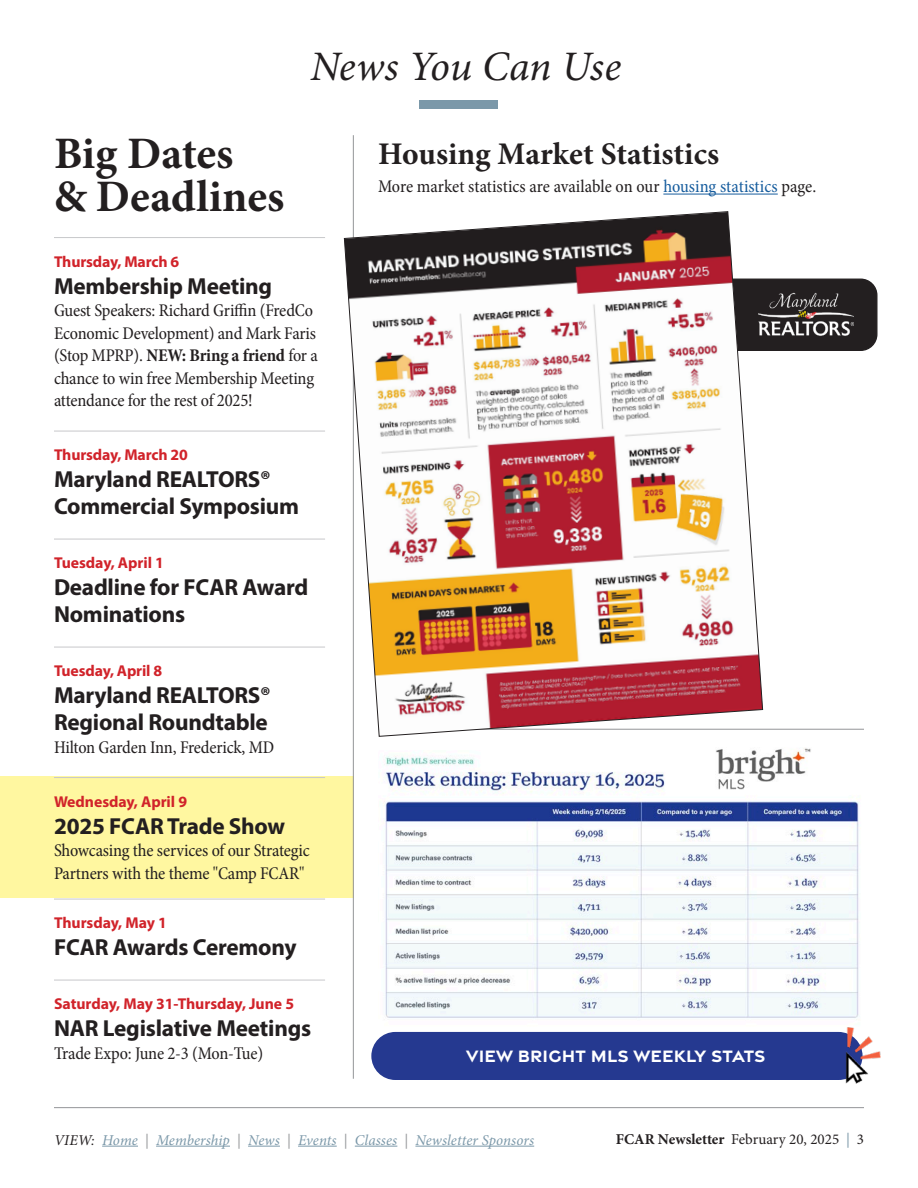
<style>
.page{position:relative;width:918px;height:1188px;background:#fff}
.page>*{position:absolute;margin:0;border:0;box-sizing:border-box;transform-origin:0 0}
.t1{font:700 45px/43.5px "Minion Pro";color:#231f20}
.t2{font:italic 42px "Minion Pro";letter-spacing:-.005em;color:#231f20}
.t3{font:700 31.5px "Minion Pro";color:#231f20}
.t4{font:700 23.25px/27px "Myriad Pro";letter-spacing:-.01em;color:#231f20}
.t5{font:condensed 18px/22.5px "Minion Pro";letter-spacing:-.01em;color:#231f20}
.t6{font:700 17.85px "Gravesend Sans";letter-spacing:.01em;color:#fff}
.t7{font:700 15.75px "Myriad Pro";letter-spacing:-.01em;color:#d1232a}
.t8{font:italic 15px "Minion Pro";letter-spacing:.005em;color:#7b98a9}
.t9{font:15px "Minion Pro";color:#231f20}
.s1{color:#175d9e}
.s2{font-weight:700}
.s3{color:#231f20}
.s4{color:#939598}
.s5{color:#7b98a9}
</style>
<div class="page">
<hr style="left:54px;top:1107px;width:810px;height:1px;background:#939598">
<hr style="left:102px;top:1146px;width:36px;height:1px;background:#7b98a9">
<hr style="left:156px;top:1146px;width:74px;height:1px;background:#7b98a9">
<hr style="left:248px;top:1146px;width:32px;height:1px;background:#7b98a9">
<hr style="left:298px;top:1146px;width:39px;height:1px;background:#7b98a9">
<hr style="left:355px;top:1146px;width:42px;height:1px;background:#7b98a9">
<hr style="left:415px;top:1146px;width:119px;height:1px;background:#7b98a9">
<div style="left:0;top:776px;width:354px;height:122px;background:#fff7a0"></div>
<div style="left:420px;top:101px;width:78px;height:8px;background:#7b98a9"></div>
<hr style="left:54px;top:237px;width:271px;height:1px;background:#c7c8ca">
<hr style="left:54px;top:431px;width:271px;height:1px;background:#c7c8ca">
<hr style="left:54px;top:539px;width:271px;height:1px;background:#c7c8ca">
<hr style="left:54px;top:647px;width:271px;height:1px;background:#c7c8ca">
<hr style="left:54px;top:777px;width:271px;height:1px;background:#c7c8ca">
<hr style="left:54px;top:899px;width:271px;height:1px;background:#c7c8ca">
<hr style="left:54px;top:980px;width:271px;height:1px;background:#c7c8ca">
<hr style="left:378px;top:729px;width:486px;height:1px;background:#939598">
<hr style="left:353px;top:135px;width:1px;height:944px;background:#939598">
<hr style="left:663px;top:194px;width:115px;height:1px;background:#175d9e">
<div style="left:371px;top:1032px;width:492px;height:48px;background:#253990;border-radius:24px"></div>
<img style="left:383px;top:756px;width:476px;height:262px">
<div style="left:704px;top:279px;width:173px;height:71px;background:#231f20;border-radius:16px"></div>
<div style="left:704px;top:279px;width:173px;height:72px;border:1px solid #231f20;border-radius:16px"></div>
<svg style="left:344px;top:211px;width:419px;height:526px"></svg>
<img style="left:758px;top:292px;width:96px;height:45px">
<img style="left:813px;top:1027px;width:68px;height:57px">
<img style="left:716px;top:748px;width:96px;height:42px">
<h1 class="t1" style="left:54px;top:131px;width:232px">Big Dates<br>&amp; Deadlines</h1>
<h2 class="t2" style="left:310px;top:38px;width:312px">News You Can Use</h2>
<h3 class="t3" style="left:378px;top:131px;width:343px">Housing Market Statistics</h3>
<p class="t5" style="left:378px;top:176px;width:440px">More market statistics are available on our <span class="s1">housing statistics</span> page.</p>
<p class="t7" style="left:54px;top:251px;width:127px">Thursday, March 6</p>
<p class="t4" style="left:54px;top:272px;width:220px">Membership Meeting</p>
<p class="t5" style="left:54px;top:300px;width:265px">Guest Speakers: Richard Griffin (FredCo Economic Development) and Mark Faris (Stop MPRP). <span class="s2">NEW: Bring a friend</span> for a chance to win free Membership Meeting attendance for the rest of 2025!</p>
<p class="t7" style="left:54px;top:445px;width:135px">Thursday, March 20</p>
<p class="t4" style="left:54px;top:465px;width:247px">Maryland REALTORS®<br>Commercial Symposium</p>
<p class="t7" style="left:54px;top:553px;width:111px">Tuesday, April 1</p>
<p class="t4" style="left:54px;top:573px;width:256px">Deadline for FCAR Award<br>Nominations</p>
<p class="t7" style="left:54px;top:661px;width:110px">Tuesday, April 8</p>
<p class="t4" style="left:54px;top:681px;width:218px">Maryland REALTORS®<br>Regional Roundtable</p>
<p class="t5" style="left:54px;top:736px;width:222px">Hilton Garden Inn, Frederick, MD</p>
<p class="t7" style="left:54px;top:791px;width:135px">Wednesday, April 9</p>
<p class="t4" style="left:54px;top:812px;width:233px">2025 FCAR Trade Show</p>
<p class="t5" style="left:54px;top:840px;width:257px">Showcasing the services of our Strategic<br>Partners with the theme "Camp FCAR"</p>
<p class="t7" style="left:54px;top:913px;width:114px">Thursday, May 1</p>
<p class="t4" style="left:54px;top:933px;width:244px">FCAR Awards Ceremony</p>
<p class="t7" style="left:54px;top:994px;width:242px">Saturday, May 31-Thursday, June 5</p>
<p class="t4" style="left:54px;top:1014px;width:259px">NAR Legislative Meetings</p>
<p class="t5" style="left:54px;top:1042px;width:211px">Trade Expo: June 2-3 (Mon-Tue)</p>
<p class="t6" style="left:466px;top:1044px;width:301px">VIEW BRIGHT MLS WEEKLY STATS</p>
<p class="t8" style="left:54px;top:1130px;width:482px"><span class="s3">VIEW:</span> Home <span class="s4">|</span> Membership <span class="s4">|</span> News <span class="s4">|</span> Events <span class="s4">|</span> Classes <span class="s4">|</span> Newsletter Sponsors</p>
<p class="t9" style="left:616px;top:1129px;width:250px"><span class="s2">FCAR Newsletter</span> February 20, 2025 <span class="s5">|</span> 3</p>
</div>
